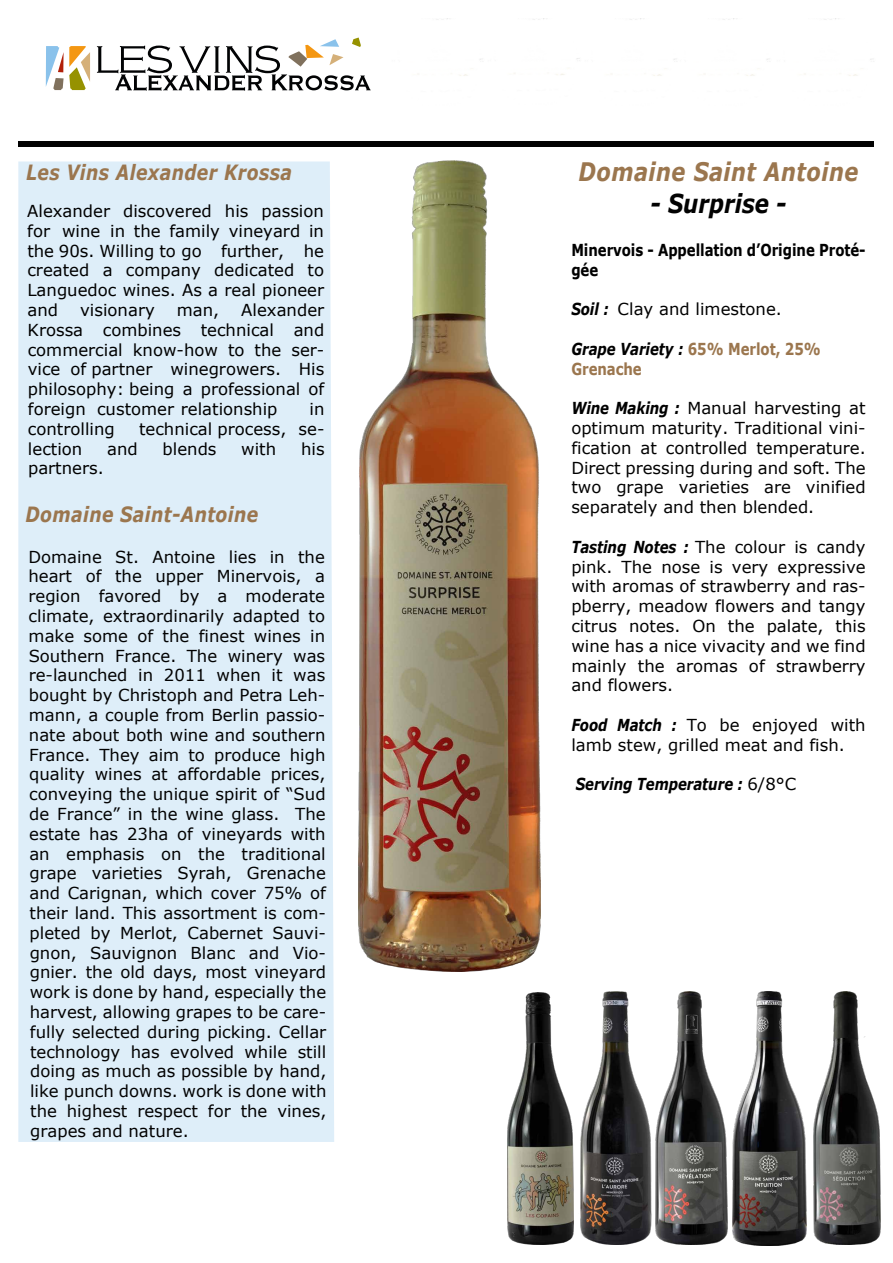
<style>
.page{position:relative;width:893px;height:1263px;background:#fff}
.page>*{position:absolute;margin:0;border:0;box-sizing:border-box;transform-origin:0 0}
.t1{font:italic 700 26.1px "Verdana";color:#020202;scale:.82 1}
.t2{font:italic 700 25.5px "Verdana";letter-spacing:.025em;color:#9b764e;scale:.82 1}
.t3{font:italic 700 21px "Verdana";letter-spacing:.025em;color:#9b764e;scale:.82 1}
.t4{font:16.5px/19.8px "Verdana";color:#020202;text-align:justify}
.t5{font:16.5px/19.8px "Verdana";color:#000;text-align:justify}
.t6{font:700 16.5px/19.8px "Verdana";letter-spacing:-.005em;color:#000;scale:.81 1}
.t7{font:700 16.5px/19.8px "Verdana";letter-spacing:-.005em;color:#9b764e;scale:.81 1}
.t8{font:italic 700 16.5px "Verdana";letter-spacing:-.005em;color:#000;scale:.81 1}
.s1{font-weight:700;font-style:italic;color:#000}
.s2{font-style:italic;color:#000}
.s3{font-weight:400;font-style:normal;color:#020202}
</style>
<div class="page">
<div style="left:18px;top:161px;width:316px;height:981px;background:#deeef9"></div>
<img style="left:359px;top:160px;width:181px;height:812px">
<svg style="left:46px;top:46px;width:44px;height:44px"></svg>
<svg style="left:97px;top:38px;width:274px;height:53px"></svg>
<div style="left:18px;top:141px;width:855px;height:6px;background:#020202"></div>
<img style="left:732px;top:992px;width:74px;height:253px">
<img style="left:813px;top:992px;width:67px;height:253px">
<img style="left:655px;top:992px;width:73px;height:253px">
<img style="left:580px;top:992px;width:72px;height:253px">
<img style="left:508px;top:992px;width:66px;height:252px">
<p class="t3" style="left:26px;top:158px;width:326px">Les Vins Alexander Krossa</p>
<p class="t5" style="left:27px;top:201px;width:298px">Alexander discovered his passion for wine in the family vineyard in the 90s. Willing to go further, he created a company dedicated to Languedoc wines. As a real pioneer and</p>
<p class="t5" style="left:28px;top:300px;width:298px;text-indent:214px">Alexander Krossa combines technical and commercial know-how to the ser&shy;vice of partner winegrowers. His philosophy: being a professional of foreign customer relationship</p>
<p class="t5" style="left:80px;top:300px;width:76px">visionary</p>
<p class="t5" style="left:177px;top:300px;width:44px">man,</p>
<p class="t5" style="left:310px;top:399px;width:16px">in</p>
<p class="t5" style="left:28px;top:419px;width:88px">controlling</p>
<p class="t5" style="left:139px;top:419px;width:187px">technical process, se-</p>
<p class="t5" style="left:28px;top:439px;width:56px">lection</p>
<p class="t5" style="left:107px;top:439px;width:32px">and</p>
<p class="t5" style="left:163px;top:439px;width:55px">blends</p>
<p class="t5" style="left:241px;top:439px;width:36px">with</p>
<p class="t5" style="left:301px;top:439px;width:25px">his</p>
<p class="t5" style="left:28px;top:458px;width:77px">partners.</p>
<p class="t3" style="left:26px;top:499px;width:285px">Domaine Saint-Antoine</p>
<p class="t4" style="left:28px;top:546px;width:300px">Domaine St. Antoine lies in the heart of the upper Minervois, a region favored by a moderate climate, extraordinarily adapted to make some of the finest wines in Southern France. The winery was re-launched in 2011 when it was bought by Christoph and Petra Leh&shy;mann, a couple from Berlin passio&shy;nate about both wine and southern France. They aim to produce high quality wines at affordable prices, conveying the unique spirit of “Sud de France” in the wine glass. The estate has 23ha of vineyards with an emphasis on the traditional grape varieties Syrah, Grenache and Carignan, which cover 75% of their land. This assortment is com&shy;pleted by Merlot, Cabernet Sauvi&shy;gnon, Sauvignon Blanc and Vio&shy;gnier. the old days, most vineyard work is done by hand, especially the harvest, allowing grapes to be care&shy;fully selected during picking. Cellar technology has evolved while still doing as much as possible by hand, like punch downs. work is done with the highest respect for the vines, grapes and nature.</p>
<h2 class="t2" style="left:579px;top:154px;width:343px">Domaine Saint Antoine</h2>
<h1 class="t1" style="left:650px;top:185px;width:168px">- Surprise -</h1>
<p class="t6" style="left:571px;top:239px;width:365px">Minervois - Appellation d’Origine Proté&shy;gée</p>
<p class="t4" style="left:571px;top:299px;width:212px"><span class="s1">Soil :</span> Clay and limestone.</p>
<p class="t7" style="left:571px;top:338px;width:309px"><span class="s2">Grape Variety :</span> 65% Merlot, 25%<br>Grenache</p>
<p class="t4" style="left:571px;top:398px;width:296px"><span class="s1">Wine Making :</span> Manual harvesting at optimum maturity. Traditional vini&shy;fication at controlled temperature.<br>Direct pressing during and soft. The two grape varieties are vinified separately and then blended.</p>
<p class="t4" style="left:571px;top:537px;width:296px"><span class="s1">Tasting Notes :</span> The colour is candy pink. The nose is very expressive with aromas of strawberry and ras&shy;pberry, meadow flowers and tangy citrus notes. On the palate, this wine has a nice vivacity and we find mainly the aromas of strawberry and flowers.</p>
<p class="t4" style="left:571px;top:715px;width:296px"><span class="s1">Food Match :</span> To be enjoyed with lamb stew, grilled meat and fish.</p>
<p class="t8" style="left:576px;top:773px;width:274px">Serving Temperature : <span class="s3">6/8°C</span></p>
</div>
